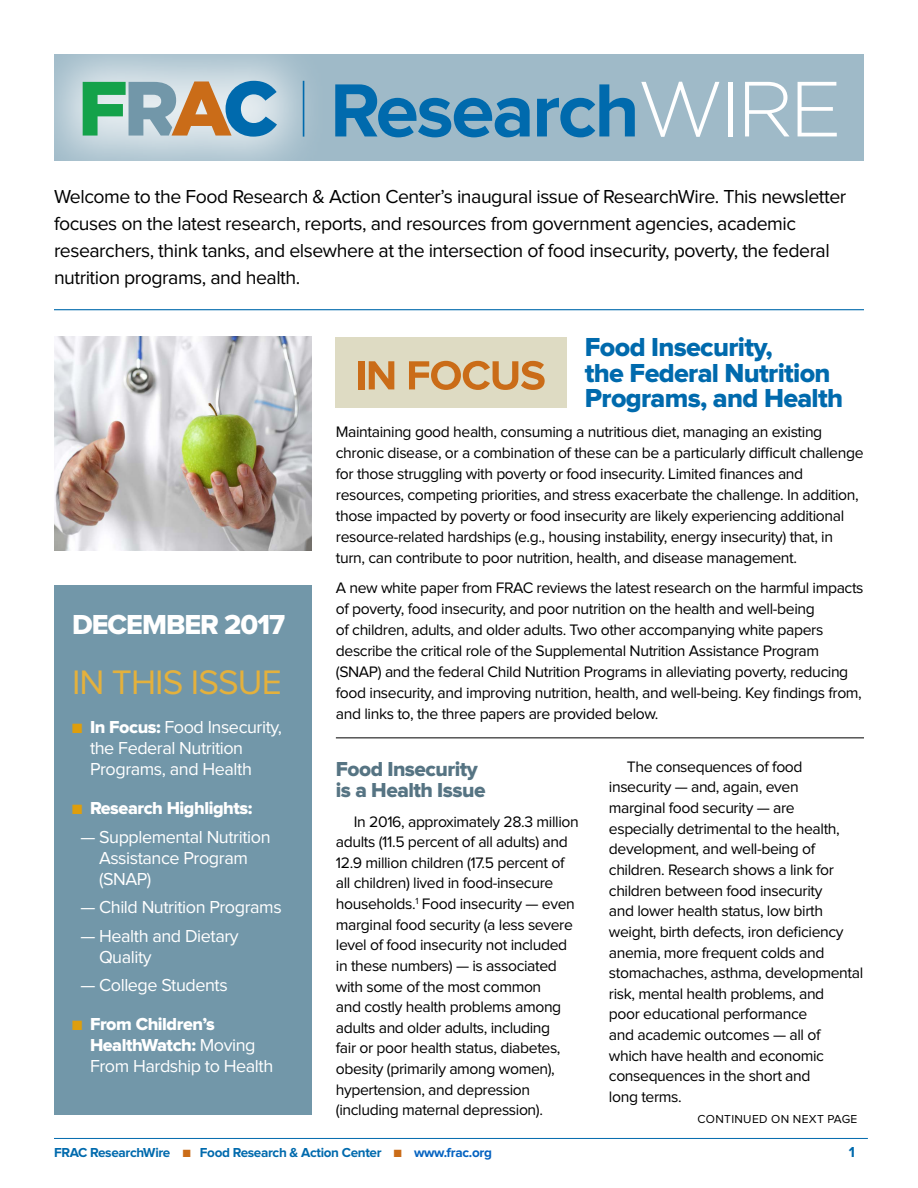
<style>
.page{position:relative;width:918px;height:1188px;background:#fff}
.page>*{position:absolute;margin:0;border:0;box-sizing:border-box;transform-origin:0 0}
.t1{font:700 78px "Proxima Nova";letter-spacing:-.03em;color:#006aad}
.t2{font:35.25px "Proxima Nova";letter-spacing:-.025em;color:#e4b13d}
.t3{font:28.5px "Proxima Nova Extrabld";letter-spacing:-.035em;color:#fff}
.t4{font:27px/25.5px "Proxima Nova Extrabld";letter-spacing:-.025em;color:#006aad}
.t5{font:21px/21px "Proxima Nova Extrabld";letter-spacing:-.025em;color:#567483}
.t6{font:19.5px/27px "Proxima Nova";letter-spacing:-.025em;color:#000}
.t7{font:18px/21px "Proxima Nova";letter-spacing:-.025em;color:#fff}
.t8{font:18px/21px "Proxima Nova Extrabld";letter-spacing:-.025em;color:#fff}
.t9{font:15.75px/20.7px "Proxima Nova";letter-spacing:-.025em;color:#000}
.t10{font:700 15px "Proxima Nova";color:#006aad}
.t11{font:700 13.5px "Proxima Nova";letter-spacing:-.025em;color:#006aad}
.t12{font:12px "Proxima Nova";letter-spacing:.025em;color:#000}
.s1{font-family:"Gotham HTF";font-weight:300;color:#fff}
.s2{color:#de9e0d}
.s3{font-family:"Proxima Nova Extrabld"}
.s4{font-family:"Proxima Nova"}
.s5{color:#ca6c18}
.s6{color:#0563c1}
</style>
<div class="page">
<hr style="left:54px;top:1138px;width:814px;height:1px;background:#006aad">
<hr style="left:336px;top:737px;width:528px;height:1px;background:#000">
<div style="left:54px;top:54px;width:810px;height:106px;background:#9fbac8"></div>
<div style="left:28px;top:26px;width:302px;height:165px;background:#fff;opacity:.75"></div>
<svg style="left:83px;top:81px;width:194px;height:56px"></svg>
<hr style="left:303px;top:81px;width:1px;height:56px;background:#006aad">
<div style="left:54px;top:585px;width:258px;height:530px;background:#7297a9"></div>
<img style="left:54px;top:337px;width:258px;height:214px">
<hr style="left:54px;top:309px;width:810px;height:1px;background:#006aad">
<div style="left:336px;top:338px;width:231px;height:70px;background:#dedbc3"></div>
<div style="left:358px;top:361px;width:6px;height:28px;background:#ca6c18"></div>
<svg style="left:369px;top:361px;width:25px;height:28px"></svg>
<svg style="left:409px;top:361px;width:136px;height:29px"></svg>
<h1 class="t1" style="left:330px;top:75px;width:513px">Research<span class="s1">WIRE</span></h1>
<p class="t6" style="left:54px;top:184px;width:794px">Welcome to the Food Research &amp; Action Center’s inaugural issue of ResearchWire. This newsletter focuses on the latest research, reports, and resources from government agencies, academic researchers, think tanks, and elsewhere at the intersection of food insecurity, poverty, the federal nutrition programs, and health.</p>
<h3 class="t3" style="left:72px;top:612px;width:215px">DECEMBER 2017</h3>
<h2 class="t2" style="left:72px;top:667px;width:211px">IN THIS ISSUE</h2>
<p class="t7" style="left:90px;top:718px;width:194px;text-indent:-18px"><span class="s2">■</span> <span class="s3">In Focus:</span> Food Insecurity, the Federal Nutrition<br>Programs, and Health</p>
<p class="t8" style="left:72px;top:799px;width:182px"><span class="s2">■</span> Research Highlights:</p>
<p class="t7" style="left:99px;top:827px;width:173px;text-indent:-19px">— Supplemental Nutrition<br>Assistance Program (SNAP)</p>
<p class="t7" style="left:80px;top:898px;width:203px">— Child Nutrition Programs</p>
<p class="t7" style="left:99px;top:926px;width:141px;text-indent:-19px">— Health and Dietary<br>Quality</p>
<p class="t7" style="left:80px;top:976px;width:149px">— College Students</p>
<p class="t8" style="left:90px;top:1015px;width:167px;text-indent:-18px"><span class="s2">■</span> From Children’s<br>HealthWatch: <span class="s4">Moving</span></p>
<p class="t7" style="left:90px;top:1057px;width:185px">From Hardship to Health</p>
<h3 class="t4" style="left:585px;top:336px;width:260px">Food Insecurity,<br>the Federal Nutrition<br>Programs, and Health</h3>
<p class="t9" style="left:336px;top:422px;width:529px">Maintaining good health, consuming a nutritious diet, managing an existing chronic disease, or a combination of these can be a particularly difficult challenge for those struggling with poverty or food insecurity. Limited finances and resources, competing priorities, and stress exacerbate the challenge. In addition, those impacted by poverty or food insecurity are likely experiencing additional resource-related hardships (e.g., housing instability, energy insecurity) that, in turn, can contribute to poor nutrition, health, and disease management.</p>
<p class="t9" style="left:336px;top:578px;width:529px">A new white paper from FRAC reviews the latest research on the harmful impacts of poverty, food insecurity, and poor nutrition on the health and well-being<br>of children, adults, and older adults. Two other accompanying white papers describe the critical role of the Supplemental Nutrition Assistance Program (SNAP) and the federal Child Nutrition Programs in alleviating poverty, reducing food insecurity, and improving nutrition, health, and well-being. Key findings from, and links to, the three papers are provided below.</p>
<h3 class="t5" style="left:336px;top:759px;width:151px">Food Insecurity is a Health Issue</h3>
<p class="t9" style="left:336px;top:812px;width:244px;text-indent:18px">In 2016, approximately 28.3 million adults (11.5 percent of all adults) and 12.9 million children (17.5 percent of all children) lived in food-insecure households.<sup>1</sup> Food insecurity — even marginal food security (a less severe level of food insecurity not included in these numbers) — is associated with some of the most common<br>and costly health problems among adults and older adults, including<br>fair or poor health status, diabetes, obesity (primarily among women), hypertension, and depression (including maternal depression).</p>
<p class="t9" style="left:609px;top:757px;width:256px;text-indent:18px">The consequences of food insecurity — and, again, even<br>marginal food security — are especially detrimental to the health, development, and well-being of children. Research shows a link for children between food insecurity<br>and lower health status, low birth weight, birth defects, iron deficiency anemia, more frequent colds and stomachaches, asthma, developmental risk, mental health problems, and<br>poor educational performance<br>and academic outcomes — all of<br>which have health and economic consequences in the short and<br>long terms.</p>
<p class="t12" style="left:698px;top:1113px;width:161px">CONTINUED ON NEXT PAGE</p>
<p class="t11" style="left:54px;top:1146px;width:440px">FRAC ResearchWire <span class="s5">■</span> Food Research &amp; Action Center <span class="s5">■</span> <span class="s6">www.frac.org</span></p>
<p class="t10" style="left:849px;top:1145px;width:8px">1</p>
</div>
